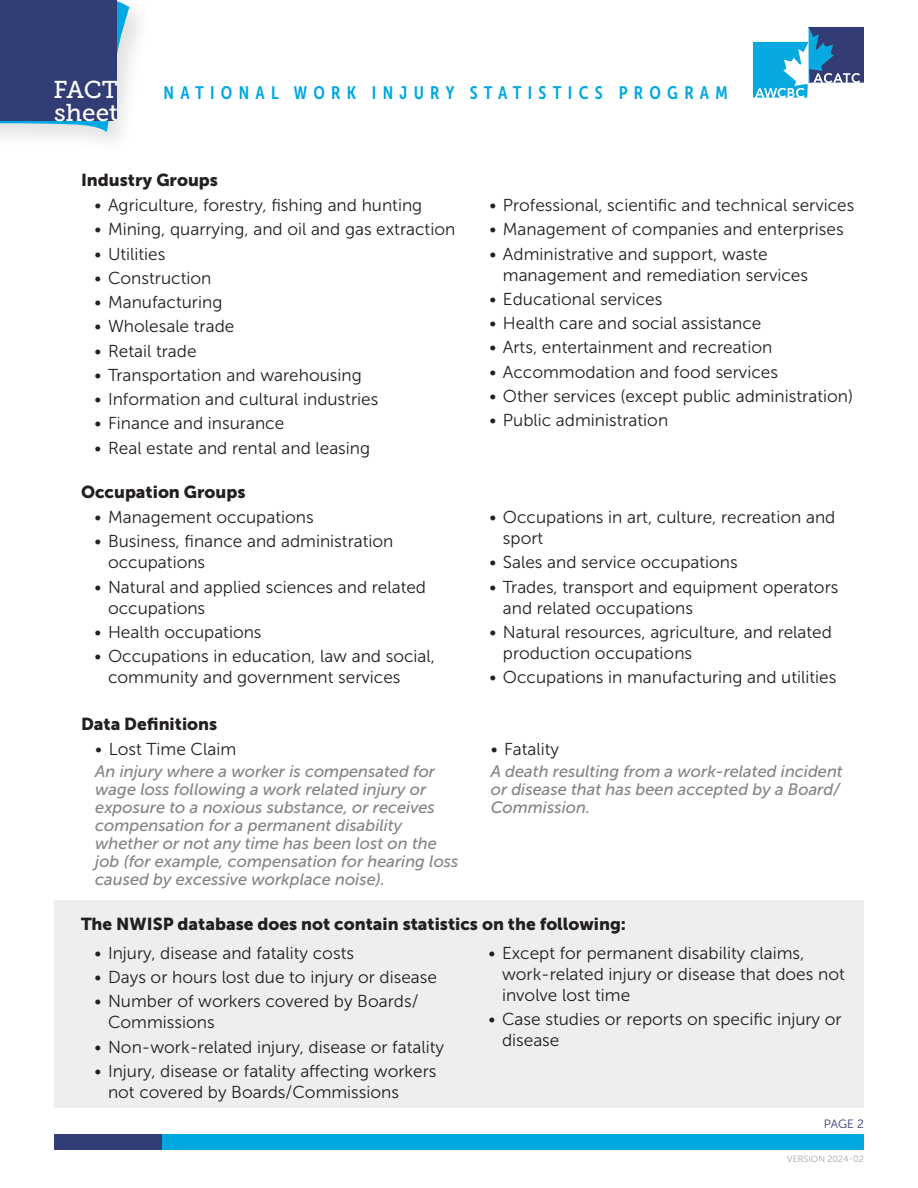
<style>
.page{position:relative;width:918px;height:1188px;background:#fff}
.page>*{position:absolute;margin:0;border:0;box-sizing:border-box;transform-origin:0 0}
.t1{font:24.3px/22.5px "Museo Slab 500";color:#fff}
.t2{font:18px "Museo Sans Cond 700";letter-spacing:.35em;color:#00a8e1}
.STYLE2016_bulleted_text_paraspace{font:17.25px/21px "Museo Sans 300";color:#231f20}
.STYLE2016_subhead_h2{font:17.25px "Museo Sans 900";color:#231f20}
.t3{font:italic 16.5px/18px "Museo Sans 500";color:#828487}
.t4{font:12px "Museo Sans 300";color:#323c75}
.t5{font:9px "Museo Sans 300";color:#a1a4a6}
</style>
<div class="page">
<svg style="left:753px;top:27px;width:111px;height:71px"></svg>
<div style="left:0;top:0;width:154px;height:156px;background:#231f20;opacity:.13"></div>
<svg style="left:0;top:0;width:129px;height:132px"></svg>
<div style="left:0;top:0;width:116px;height:121px;background:#323c75"></div>
<div style="left:54px;top:1134px;width:108px;height:15px;background:#323c75"></div>
<div style="left:162px;top:1134px;width:702px;height:15px;background:#00a8e1"></div>
<div style="left:54px;top:901px;width:810px;height:207px;background:#eeeeef"></div>
<h1 class="t1" style="left:54px;top:79px;width:66px">FACT sheet</h1>
<p class="t2" style="left:164px;top:83px;width:566px">NATIONAL WORK INJURY STATISTICS PROGRAM</p>
<p class="STYLE2016_subhead_h2" style="left:81px;top:171px;width:139px">Industry Groups</p>
<p class="STYLE2016_bulleted_text_paraspace" style="left:94px;top:195px;width:329px">• Agriculture, forestry, fishing and hunting</p>
<p class="STYLE2016_bulleted_text_paraspace" style="left:94px;top:219px;width:362px">• Mining, quarrying, and oil and gas extraction</p>
<p class="STYLE2016_bulleted_text_paraspace" style="left:94px;top:243px;width:73px">• Utilities</p>
<p class="STYLE2016_bulleted_text_paraspace" style="left:94px;top:268px;width:118px">• Construction</p>
<p class="STYLE2016_bulleted_text_paraspace" style="left:94px;top:292px;width:129px">• Manufacturing</p>
<p class="STYLE2016_bulleted_text_paraspace" style="left:94px;top:316px;width:141px">• Wholesale trade</p>
<p class="STYLE2016_bulleted_text_paraspace" style="left:94px;top:340px;width:104px">• Retail trade</p>
<p class="STYLE2016_bulleted_text_paraspace" style="left:94px;top:365px;width:269px">• Transportation and warehousing</p>
<p class="STYLE2016_bulleted_text_paraspace" style="left:94px;top:389px;width:285px">• Information and cultural industries</p>
<p class="STYLE2016_bulleted_text_paraspace" style="left:94px;top:413px;width:191px">• Finance and insurance</p>
<p class="STYLE2016_bulleted_text_paraspace" style="left:94px;top:437px;width:277px">• Real estate and rental and leasing</p>
<p class="STYLE2016_subhead_h2" style="left:81px;top:483px;width:166px">Occupation Groups</p>
<p class="STYLE2016_bulleted_text_paraspace" style="left:94px;top:507px;width:221px">• Management occupations</p>
<p class="STYLE2016_bulleted_text_paraspace" style="left:108px;top:531px;width:287px;text-indent:-14px">• Business, finance and administration occupations</p>
<p class="STYLE2016_bulleted_text_paraspace" style="left:108px;top:576px;width:320px;text-indent:-14px">• Natural and applied sciences and related occupations</p>
<p class="STYLE2016_bulleted_text_paraspace" style="left:94px;top:622px;width:169px">• Health occupations</p>
<p class="STYLE2016_bulleted_text_paraspace" style="left:108px;top:646px;width:329px;text-indent:-14px">• Occupations in education, law and social, community and government services</p>
<p class="STYLE2016_subhead_h2" style="left:81px;top:714px;width:138px">Data Definitions</p>
<p class="STYLE2016_bulleted_text_paraspace" style="left:95px;top:739px;width:142px">• Lost Time Claim</p>
<p class="t3" style="left:95px;top:762px;width:365px">An injury where a worker is compensated for wage loss following a work related injury or exposure to a noxious substance, or receives compensation for a permanent disability whether or not any time has been lost on the job (for example, compensation for hearing loss caused by excessive workplace noise).</p>
<p class="STYLE2016_bulleted_text_paraspace" style="left:489px;top:195px;width:367px">• Professional, scientific and technical services</p>
<p class="STYLE2016_bulleted_text_paraspace" style="left:489px;top:219px;width:356px">• Management of companies and enterprises</p>
<p class="STYLE2016_bulleted_text_paraspace" style="left:503px;top:243px;width:307px;text-indent:-14px">• Administrative and support, waste management and remediation services</p>
<p class="STYLE2016_bulleted_text_paraspace" style="left:489px;top:289px;width:175px">• Educational services</p>
<p class="STYLE2016_bulleted_text_paraspace" style="left:489px;top:313px;width:274px">• Health care and social assistance</p>
<p class="STYLE2016_bulleted_text_paraspace" style="left:489px;top:337px;width:285px">• Arts, entertainment and recreation</p>
<p class="STYLE2016_bulleted_text_paraspace" style="left:489px;top:361px;width:290px">• Accommodation and food services</p>
<p class="STYLE2016_bulleted_text_paraspace" style="left:489px;top:386px;width:365px">• Other services (except public administration)</p>
<p class="STYLE2016_bulleted_text_paraspace" style="left:489px;top:410px;width:180px">• Public administration</p>
<p class="STYLE2016_bulleted_text_paraspace" style="left:503px;top:507px;width:334px;text-indent:-14px">• Occupations in art, culture, recreation and sport</p>
<p class="STYLE2016_bulleted_text_paraspace" style="left:489px;top:552px;width:250px">• Sales and service occupations</p>
<p class="STYLE2016_bulleted_text_paraspace" style="left:503px;top:576px;width:337px;text-indent:-14px">• Trades, transport and equipment operators and related occupations</p>
<p class="STYLE2016_bulleted_text_paraspace" style="left:503px;top:622px;width:331px;text-indent:-14px">• Natural resources, agriculture, and related production occupations</p>
<p class="STYLE2016_bulleted_text_paraspace" style="left:489px;top:667px;width:349px">• Occupations in manufacturing and utilities</p>
<p class="STYLE2016_bulleted_text_paraspace" style="left:491px;top:739px;width:70px">• Fatality</p>
<p class="t3" style="left:491px;top:762px;width:353px">A death resulting from a work-related incident or disease that has been accepted by a Board/<br>Commission.</p>
<p class="STYLE2016_subhead_h2" style="left:81px;top:914px;width:547px">The NWISP database does not contain statistics on the following:</p>
<p class="STYLE2016_bulleted_text_paraspace" style="left:94px;top:943px;width:261px">• Injury, disease and fatality costs</p>
<p class="STYLE2016_bulleted_text_paraspace" style="left:94px;top:967px;width:344px">• Days or hours lost due to injury or disease</p>
<p class="STYLE2016_bulleted_text_paraspace" style="left:108px;top:991px;width:312px;text-indent:-14px">• Number of workers covered by Boards/<br>Commissions</p>
<p class="STYLE2016_bulleted_text_paraspace" style="left:94px;top:1036px;width:351px">• Non-work-related injury, disease or fatality</p>
<p class="STYLE2016_bulleted_text_paraspace" style="left:108px;top:1061px;width:330px;text-indent:-14px">• Injury, disease or fatality affecting workers not covered by Boards/Commissions</p>
<p class="STYLE2016_bulleted_text_paraspace" style="left:502px;top:943px;width:344px;text-indent:-14px">• Except for permanent disability claims, work-related injury or disease that does not involve lost time</p>
<p class="STYLE2016_bulleted_text_paraspace" style="left:502px;top:1009px;width:341px;text-indent:-14px">• Case studies or reports on specific injury or disease</p>
<p class="t4" style="left:824px;top:1117px;width:42px">PAGE 2</p>
<p class="t5" style="left:787px;top:1154px;width:78px">VERSION 2024-02</p>
</div>
